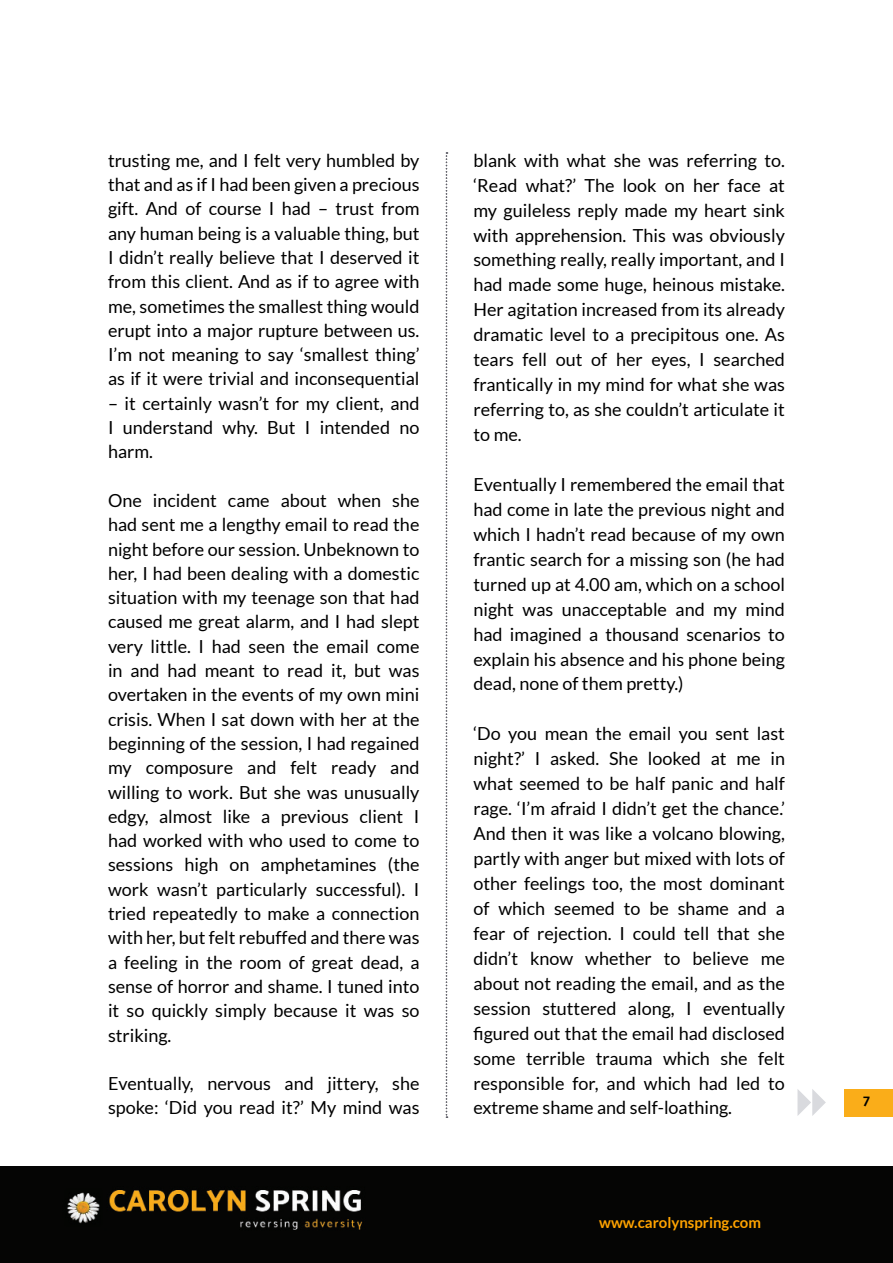
<style>
.page{position:relative;width:893px;height:1263px;background:#fff}
.page>*{position:absolute;margin:0;border:0;box-sizing:border-box;transform-origin:0 0}
.Body{font:18px/24.3px "Lato";color:#000;text-align:justify}
.t1{font:700 15px "Lato";color:#ffa300}
.t2{font:700 15px "Mukta";color:#000}
</style>
<div class="page">
<div style="left:0;top:1166px;width:893px;height:97px;background:#050504"></div>
<img style="left:67px;top:1190px;width:296px;height:40px">
<svg style="left:797px;top:1089px;width:29px;height:27px"></svg>
<div style="left:844px;top:1089px;width:49px;height:27px;background:#faad19"></div>
<svg style="left:446px;top:152px;width:1px;height:966px"></svg>
<p class="Body" style="left:108px;top:148px;width:313px">trusting me, and I felt very humbled by that and as if I had been given a precious gift. And of course I had – trust from any human being is a valuable thing, but I didn’t really believe that I deserved it from this client. And as if to agree with me, sometimes the smallest thing would erupt into a major rupture between us.<br>I’m not meaning to say ‘smallest thing’ as if it were trivial and inconsequential</p>
<p class="Body" style="left:108px;top:391px;width:313px">– it certainly wasn’t for my client, and I understand why. But I intended no harm.</p>
<p class="Body" style="left:108px;top:488px;width:313px">One incident came about when she had sent me a lengthy email to read the night before our session. Unbeknown to her, I had been dealing with a domestic situation with my teenage son that had caused me great alarm, and I had slept very little. I had seen the email come in and had meant to read it, but was overtaken in the events of my own mini crisis. When I sat down with her at the beginning of the session, I had regained my composure and felt ready and willing to work. But she was unusually edgy, almost like a previous client I had worked with who used to come to sessions high on amphetamines (the work wasn’t particularly successful). I tried repeatedly to make a connection with her, but felt rebuffed and there was a feeling in the room of great dead, a sense of horror and shame. I tuned into it so quickly simply because it was so striking.</p>
<p class="Body" style="left:108px;top:1071px;width:313px">Eventually, nervous and jittery, she spoke: ‘Did you read it?’ My mind was</p>
<p class="Body" style="left:473px;top:148px;width:313px;line-height:24.9px">blank with what she was referring to. ‘Read what?’ The look on her face at my guileless reply made my heart sink with apprehension. This was obviously something really, really important, and I had made some huge, heinous mistake.<br>Her agitation increased from its already dramatic level to a precipitous one. As tears fell out of her eyes, I searched frantically in my mind for what she was referring to, as she couldn’t articulate it to me.</p>
<p class="Body" style="left:473px;top:472px;width:313px;line-height:24.9px">Eventually I remembered the email that had come in late the previous night and which I hadn’t read because of my own frantic search for a missing son (he had turned up at 4.00 am, which on a school night was unacceptable and my mind had imagined a thousand scenarios to explain his absence and his phone being dead, none of them pretty.)</p>
<p class="Body" style="left:473px;top:721px;width:313px;line-height:24.9px">‘Do you mean the email you sent last night?’ I asked. She looked at me in what seemed to be half panic and half rage. ‘I’m afraid I didn’t get the chance.’ And then it was like a volcano blowing, partly with anger but mixed with lots of other feelings too, the most dominant of which seemed to be shame and a fear of rejection. I could tell that she didn’t know whether to believe me about not reading the email, and as the session stuttered along, I eventually figured out that the email had disclosed some terrible trauma which she felt responsible for, and which had led to extreme shame and self-loathing.</p>
<p class="t1" style="left:599px;top:1214px;width:163px">www.carolynspring.com</p>
<p class="t2" style="left:863px;top:1092px;width:9px">7</p>
</div>
